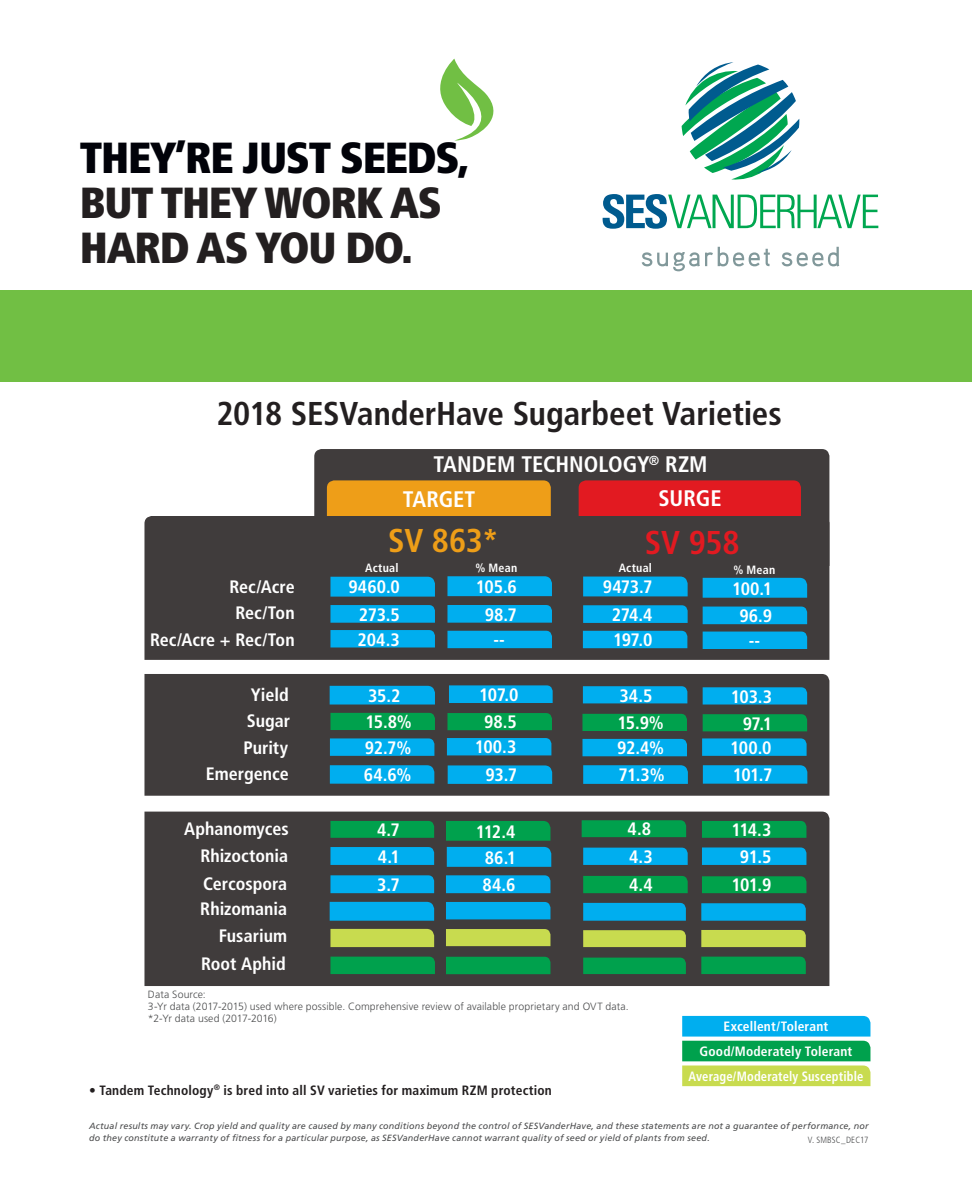
<style>
.page{position:relative;width:972px;height:1188px;background:#fff}
.page>*{position:absolute;margin:0;border:0;box-sizing:border-box;transform-origin:0 0}
.t1{font:900 condensed 43.5px/45px "Frutiger LT Std";letter-spacing:-.03em;color:#231f20}
.t2{font:900 condensed 43.5px "Frutiger LT Std";letter-spacing:-.03em;color:#010209}
.t3{font:700 condensed 33px "Frutiger LT Std";letter-spacing:-.005em;color:#231f20}
.t4{font:700 condensed 33px "Frutiger LT Std";color:#ee9e18}
.t5{font:700 condensed 33px "Frutiger LT Std";color:#e21a21}
.t6{font:700 condensed 22.5px/34px "Frutiger LT Std";color:#fff}
.t7{font:700 condensed 18px/27.6px "Frutiger LT Std";letter-spacing:-.025em;color:#fff;text-align:center}
.t8{font:700 condensed 18px/27.5px "Frutiger LT Std";color:#fff;text-align:right}
.t9{font:700 condensed 13.5px/24.8px "Frutiger LT Std";letter-spacing:.01em;color:#fff;text-align:center}
.t10{font:700 condensed 13.5px "Frutiger LT Std";letter-spacing:.015em;color:#231f20}
.t11{font:700 condensed 12px "Frutiger LT Std";letter-spacing:.02em;color:#fff}
.t12{font:300 10.5px/12px "Frutiger LT Std";letter-spacing:.01em;color:#4b4c4d}
.t13{font:italic 9px/12px "Frutiger LT Std";letter-spacing:.02em;color:#4b4c4d}
.t14{font:300 condensed 9px "Frutiger LT Std";letter-spacing:.015em;color:#4b4c4d}
</style>
<div class="page">
<div style="left:0;top:290px;width:972px;height:92px;background:#71bf44"></div>
<div style="left:144px;top:674px;width:685px;height:122px;background:#403c3c"></div>
<div style="left:449px;top:685px;width:104px;height:18px;background:#00aeef"></div>
<div style="left:447px;top:738px;width:104px;height:17px;background:#00aeef"></div>
<div style="left:583px;top:739px;width:104px;height:17px;background:#00aeef"></div>
<div style="left:583px;top:686px;width:104px;height:17px;background:#00aeef"></div>
<div style="left:447px;top:713px;width:105px;height:17px;background:#00a14d"></div>
<div style="left:582px;top:714px;width:105px;height:17px;background:#00a14d"></div>
<div style="left:144px;top:812px;width:685px;height:174px;background:#403c3c"></div>
<div style="left:446px;top:821px;width:104px;height:20px;background:#00a14d"></div>
<div style="left:582px;top:820px;width:104px;height:17px;background:#00a14d"></div>
<div style="left:447px;top:847px;width:104px;height:20px;background:#00aeef"></div>
<svg style="left:583px;top:848px;width:105px;height:17px;background:#00acec"></svg>
<div style="left:446px;top:875px;width:104px;height:18px;background:#00aeef"></div>
<div style="left:583px;top:876px;width:105px;height:17px;background:#00a24b"></div>
<div style="left:446px;top:902px;width:104px;height:17px;background:#00aeef"></div>
<svg style="left:583px;top:903px;width:103px;height:18px;background:#01abea"></svg>
<div style="left:446px;top:929px;width:104px;height:17px;background:#c8db4f"></div>
<svg style="left:583px;top:930px;width:103px;height:17px;background:#c5d84e"></svg>
<div style="left:446px;top:957px;width:104px;height:17px;background:#00a14d"></div>
<div style="left:583px;top:958px;width:103px;height:16px;background:#00a14d"></div>
<div style="left:314px;top:449px;width:515px;height:67px;background:#403c3c"></div>
<div style="left:327px;top:480px;width:224px;height:36px;background:#ee9e18"></div>
<div style="left:579px;top:480px;width:222px;height:36px;background:#e21a21"></div>
<div style="left:144px;top:516px;width:685px;height:144px;background:#403c3c"></div>
<div style="left:447px;top:576px;width:105px;height:20px;background:#00aeef"></div>
<svg style="left:447px;top:605px;width:105px;height:18px;background:#01aaea"></svg>
<div style="left:583px;top:577px;width:105px;height:19px;background:#00aeef"></div>
<svg style="left:583px;top:605px;width:105px;height:18px;background:#01aaea"></svg>
<div style="left:447px;top:631px;width:105px;height:17px;background:#00aeef"></div>
<div style="left:583px;top:631px;width:104px;height:17px;background:#00aeef"></div>
<svg style="left:682px;top:1016px;width:188px;height:70px;background:#59c192"></svg>
<svg style="left:782px;top:247px;width:57px;height:19px"></svg>
<svg style="left:642px;top:247px;width:128px;height:24px"></svg>
<svg style="left:682px;top:62px;width:117px;height:118px"></svg>
<svg style="left:603px;top:194px;width:275px;height:35px"></svg>
<svg style="left:440px;top:59px;width:54px;height:82px"></svg>
<div style="left:330px;top:577px;width:105px;height:20px;background:#00aeef"></div>
<svg style="left:330px;top:605px;width:105px;height:18px;background:#01aae9"></svg>
<svg style="left:330px;top:630px;width:105px;height:18px;background:#02a9e7"></svg>
<div style="left:703px;top:578px;width:104px;height:20px;background:#00aeef"></div>
<div style="left:703px;top:607px;width:104px;height:17px;background:#00aeef"></div>
<div style="left:703px;top:632px;width:104px;height:17px;background:#00aeef"></div>
<div style="left:330px;top:686px;width:105px;height:19px;background:#00aeef"></div>
<svg style="left:330px;top:738px;width:104px;height:18px;background:#02a9e8"></svg>
<div style="left:330px;top:713px;width:105px;height:17px;background:#00a14d"></div>
<svg style="left:702px;top:738px;width:105px;height:18px;background:#02a9e7"></svg>
<svg style="left:703px;top:687px;width:104px;height:18px;background:#02a8e6"></svg>
<div style="left:703px;top:714px;width:104px;height:17px;background:#00a14d"></div>
<svg style="left:330px;top:821px;width:104px;height:17px;background:#019f4c"></svg>
<svg style="left:330px;top:847px;width:104px;height:18px;background:#00acec"></svg>
<div style="left:330px;top:875px;width:104px;height:18px;background:#00aeef"></div>
<div style="left:330px;top:902px;width:104px;height:19px;background:#00aeef"></div>
<div style="left:330px;top:929px;width:104px;height:18px;background:#c8db4f"></div>
<div style="left:330px;top:957px;width:105px;height:17px;background:#00a14d"></div>
<div style="left:702px;top:821px;width:104px;height:17px;background:#00a14d"></div>
<svg style="left:702px;top:847px;width:104px;height:18px;background:#02aae9"></svg>
<div style="left:702px;top:876px;width:104px;height:17px;background:#00a24b"></div>
<svg style="left:701px;top:903px;width:105px;height:18px;background:#02a9e7"></svg>
<div style="left:701px;top:930px;width:105px;height:17px;background:#c8db4f"></div>
<div style="left:701px;top:957px;width:105px;height:17px;background:#00a14d"></div>
<svg style="left:448px;top:765px;width:104px;height:19px;background:#02aae8"></svg>
<svg style="left:583px;top:765px;width:105px;height:19px;background:#01aaea"></svg>
<svg style="left:330px;top:765px;width:104px;height:19px;background:#02aae8"></svg>
<svg style="left:703px;top:765px;width:104px;height:19px;background:#02aae8"></svg>
<h1 class="t2" style="left:80px;top:131px;width:390px">THEY’RE JUST SEEDS,</h1>
<h1 class="t1" style="left:80px;top:180px;width:364px">BUT THEY WORK AS<br>HARD AS YOU DO.</h1>
<h2 class="t3" style="left:216px;top:394px;width:567px">2018 SESVanderHave Sugarbeet Varieties</h2>
<h3 class="t6" style="left:403px;top:448px;width:306px;text-indent:31px">TANDEM TECHNOLOGY<sup>®</sup> RZM<br>TARGET</h3>
<h3 class="t6" style="left:659px;top:482px;width:64px">SURGE</h3>
<h2 class="t5" style="left:645px;top:523px;width:96px">SV 958</h2>
<h2 class="t4" style="left:388px;top:521px;width:112px">SV 863*</h2>
<h3 class="t11" style="left:365px;top:561px;width:35px">Actual</h3>
<h3 class="t11" style="left:475px;top:561px;width:43px">% Mean</h3>
<h3 class="t11" style="left:619px;top:561px;width:35px">Actual</h3>
<h3 class="t11" style="left:733px;top:563px;width:43px">% Mean</h3>
<h3 class="t8" style="left:229px;top:574px;width:67px;line-height:26.1px;text-align:center">Rec/Acre<br>Rec/Ton</h3>
<h3 class="t7" style="left:476px;top:573px;width:43px">105.6<br>98.7</h3>
<h3 class="t7" style="left:603px;top:573px;width:51px">9473.7<br>274.4</h3>
<h3 class="t7" style="left:349px;top:574px;width:53px;line-height:27.2px">9460.0<br>273.5</h3>
<h3 class="t7" style="left:358px;top:626px;width:44px">204.3</h3>
<h3 class="t8" style="left:150px;top:626px;width:146px">Rec/Acre + Rec/Ton</h3>
<h3 class="t7" style="left:494px;top:626px;width:13px">--</h3>
<h3 class="t7" style="left:613px;top:626px;width:41px">197.0</h3>
<h3 class="t7" style="left:732px;top:575px;width:42px">100.1<br>96.9</h3>
<h3 class="t7" style="left:749px;top:627px;width:13px">--</h3>
<h3 class="t8" style="left:251px;top:681px;width:39px">Yield</h3>
<h3 class="t7" style="left:479px;top:681px;width:41px">107.0</h3>
<h3 class="t8" style="left:243px;top:734px;width:46px">Purity</h3>
<h3 class="t7" style="left:475px;top:733px;width:43px">100.3</h3>
<h3 class="t7" style="left:617px;top:734px;width:48px">92.4%</h3>
<h3 class="t7" style="left:620px;top:682px;width:34px">34.5</h3>
<h3 class="t7" style="left:368px;top:682px;width:34px">35.2</h3>
<h3 class="t7" style="left:365px;top:734px;width:48px">92.7%</h3>
<h3 class="t8" style="left:247px;top:707px;width:45px">Sugar</h3>
<h3 class="t7" style="left:484px;top:708px;width:34px">98.5</h3>
<h3 class="t7" style="left:617px;top:709px;width:48px">15.9%</h3>
<h3 class="t7" style="left:365px;top:708px;width:48px">15.8%</h3>
<h3 class="t7" style="left:731px;top:683px;width:43px;line-height:26.8px;text-align:right">103.3<br>97.1</h3>
<h3 class="t7" style="left:730px;top:734px;width:43px">100.0</h3>
<h3 class="t8" style="left:206px;top:760px;width:85px">Emergence</h3>
<h3 class="t7" style="left:364px;top:761px;width:49px">64.6%</h3>
<h3 class="t7" style="left:485px;top:761px;width:33px">93.7</h3>
<h3 class="t7" style="left:618px;top:761px;width:48px">71.3%</h3>
<h3 class="t7" style="left:733px;top:761px;width:41px">101.7</h3>
<h3 class="t8" style="left:184px;top:815px;width:106px">Aphanomyces</h3>
<h3 class="t7" style="left:476px;top:818px;width:41px">112.4</h3>
<h3 class="t7" style="left:628px;top:815px;width:25px">4.8</h3>
<h3 class="t8" style="left:200px;top:842px;width:89px">Rhizoctonia</h3>
<h3 class="t7" style="left:485px;top:844px;width:33px">86.1</h3>
<h3 class="t7" style="left:629px;top:843px;width:25px">4.3</h3>
<h3 class="t8" style="left:203px;top:870px;width:86px">Cercospora</h3>
<h3 class="t7" style="left:483px;top:871px;width:34px">84.6</h3>
<h3 class="t7" style="left:629px;top:871px;width:25px">4.4</h3>
<h3 class="t8" style="left:200px;top:895px;width:88px">Rhizomania<br>Fusarium<br>Root Aphid</h3>
<h3 class="t7" style="left:377px;top:817px;width:24px;line-height:26.5px;text-align:left">4.7<br>4.1</h3>
<h3 class="t7" style="left:377px;top:871px;width:24px">3.7</h3>
<h3 class="t7" style="left:731px;top:816px;width:42px;line-height:26.8px">114.3<br>91.5</h3>
<h3 class="t7" style="left:731px;top:871px;width:42px">101.9</h3>
<p class="t12" style="left:148px;top:989px;width:482px">Data Source:<br>3-Yr data (2017-2015) used where possible. Comprehensive review of available proprietary and OVT data. *2-Yr data used (2017-2016)</p>
<h3 class="t9" style="left:689px;top:1014px;width:176px">Excellent/Tolerant<br>Good/Moderately Tolerant<br>Average/Moderately Susceptible</h3>
<p class="t13" style="left:89px;top:1120px;width:781px">Actual results may vary. Crop yield and quality are caused by many conditions beyond the control of SESVanderHave, and these statements are not a guarantee of performance, nor do they constitute a warranty of fitness for a particular purpose, as SESVanderHave cannot warrant quality of seed or yield of plants from seed.</p>
<h3 class="t10" style="left:89px;top:1082px;width:464px">• Tandem Technology<sup>®</sup> is bred into all SV varieties for maximum RZM protection</h3>
<p class="t14" style="left:808px;top:1135px;width:62px">V. SMBSC_DEC17</p>
</div>
